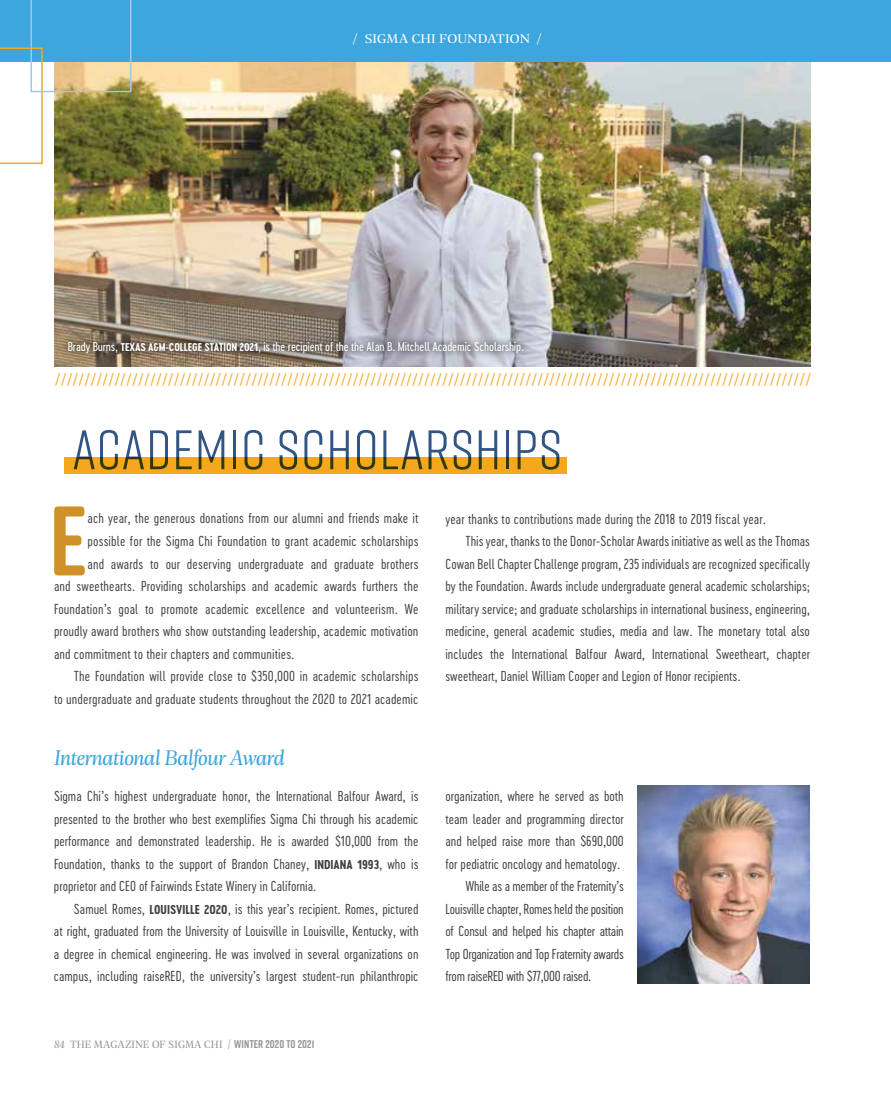
<style>
.page{position:relative;width:891px;height:1107px;background:#fff}
.page>*{position:absolute;margin:0;border:0;box-sizing:border-box;transform-origin:0 0}
.t1{font:700 98.55px "Rift Soft";color:#d09129}
.t2{font:55.5px "Rift";letter-spacing:.02em;color:#335584}
.t3{font:italic 22.5px "Geller Headline";letter-spacing:-.02em;color:#3ea6de}
.t4{font:18px "Minion Pro";color:#f5a81d}
.t5{font:13.5px/22.5px "Cervo Neue Light Neue";color:#414042;text-align:justify}
.t6{font:13.5px "Cervo Neue Light Neue";letter-spacing:-.02em;color:#414042}
.t7{font:13.5px "Geller Headline";letter-spacing:.01em;color:#fff;scale:1.1 1}
.t8{font:12px "Cervo Neue Regular Neue";letter-spacing:-.01em;color:#fff}
.t9{font:11.25px "Geller Headline";letter-spacing:.01em;color:#939598}
.s1{font-family:"Cervo Neue Bold Neue";font-size:10.5px}
.s2{font-family:"Cervo Neue Bold Neue";font-size:12px}
.s3{font-style:italic}
.s4{font-size:12px}
.s5{font-family:"Rift Soft";font-weight:700}
</style>
<div class="page">
<img style="left:54px;top:62px;width:756px;height:305px">
<svg style="left:60px;top:335px;width:471px;height:26px;background:#8d847f"></svg>
<div style="left:64px;top:458px;width:503px;height:16px;background:#f5a81d"></div>
<img style="left:637px;top:786px;width:173px;height:197px">
<div style="left:0;top:0;width:891px;height:62px;background:#3ea6de"></div>
<svg style="left:0;top:0;width:131px;height:164px"></svg>
<p class="t7" style="left:353px;top:30px;width:173px">/ SIGMA CHI FOUNDATION /</p>
<p class="t8" style="left:68px;top:339px;width:458px">Brady Burns, <span class="s1">TEXAS A&amp;M-COLLEGE STATION 2021</span>, is the recipient of the the Alan B. Mitchell Academic Scholarship.</p>
<h3 class="t4" style="left:55px;top:368px;width:758px">///////////////////////////////////////////////////////////////////////////////////////////////////////////////////////////////</h3>
<h2 class="t2" style="left:72px;top:411px;width:491px">ACADEMIC SCHOLARSHIPS</h2>
<h1 class="t1" style="left:49px;top:470px;width:39px">E</h1>
<p class="t5" style="left:88px;top:507px;width:332px">ach year, the generous donations from our alumni and friends make it</p>
<p class="t5" style="left:88px;top:530px;width:332px">possible for the Sigma Chi Foundation to grant academic scholarships</p>
<p class="t5" style="left:88px;top:552px;width:332px">and awards to our deserving undergraduate and graduate brothers</p>
<p class="t5" style="left:54px;top:575px;width:366px">and sweethearts. Providing scholarships and academic awards furthers the</p>
<p class="t5" style="left:54px;top:597px;width:366px">Foundation’s goal to promote academic excellence and volunteerism. We</p>
<p class="t5" style="left:54px;top:620px;width:366px">proudly award brothers who show outstanding leadership, academic motivation</p>
<p class="t5" style="left:54px;top:642px;width:242px">and commitment to their chapters and communities.</p>
<p class="t5" style="left:74px;top:665px;width:346px">The Foundation will provide close to $350,000 in academic scholarships</p>
<p class="t5" style="left:54px;top:687px;width:366px">to undergraduate and graduate students throughout the 2020 to 2021 academic</p>
<h3 class="t3" style="left:54px;top:742px;width:232px">International Balfour Award</h3>
<p class="t5" style="left:54px;top:785px;width:366px">Sigma Chi’s highest undergraduate honor, the International Balfour Award, is presented to the brother who best exemplifies Sigma Chi through his academic performance and demonstrated leadership. He is awarded $10,000 from the Foundation, thanks to the support of Brandon Chaney, <span class="s2">INDIANA 1993</span>, who is proprietor and CEO of Fairwinds Estate Winery in California.</p>
<p class="t5" style="left:54px;top:898px;width:366px;text-indent:20px">Samuel Romes, <span class="s2">LOUISVILLE 2020</span>, is this year’s recipient. Romes, pictured at right, graduated from the University of Louisville in Louisville, Kentucky, with a degree in chemical engineering. He was involved in several organizations on campus, including raiseRED, the university’s largest student-run philanthropic</p>
<p class="t9" style="left:54px;top:1037px;width:262px"><span class="s3">84</span> THE MAGAZINE OF SIGMA CHI <span class="s4">/</span><span class="s5">WINTER 2020 TO 2021</span></p>
<p class="t5" style="left:446px;top:507px;width:322px">year thanks to contributions made during the 2018 to 2019 fiscal year.</p>
<p class="t5" style="left:465px;top:530px;width:346px">This year, thanks to the Donor-Scholar Awards initiative as well as the Thomas</p>
<p class="t5" style="left:446px;top:552px;width:366px">Cowan Bell Chapter Challenge program, 235 individuals are recognized specifically</p>
<p class="t5" style="left:446px;top:575px;width:366px">by the Foundation. Awards include undergraduate general academic scholarships;</p>
<p class="t5" style="left:446px;top:597px;width:366px">military service; and graduate scholarships in international business, engineering,</p>
<p class="t5" style="left:446px;top:620px;width:366px">medicine, general academic studies, media and law. The monetary total also</p>
<p class="t5" style="left:446px;top:642px;width:366px">includes the International Balfour Award, International Sweetheart, chapter</p>
<p class="t5" style="left:446px;top:665px;width:297px">sweetheart, Daniel William Cooper and Legion of Honor recipients.</p>
<p class="t5" style="left:445px;top:785px;width:180px">organization, where he served as both</p>
<p class="t5" style="left:445px;top:808px;width:180px">team leader and programming director</p>
<p class="t5" style="left:445px;top:830px;width:180px">and helped raise more than $690,000</p>
<p class="t5" style="left:445px;top:853px;width:176px">for pediatric oncology and hematology.</p>
<p class="t6" style="left:465px;top:878px;width:160px">While as a member of the Fraternity’s</p>
<p class="t6" style="left:445px;top:900px;width:180px">Louisville chapter, Romes held the position</p>
<p class="t6" style="left:445px;top:923px;width:180px">of Consul and helped his chapter attain</p>
<p class="t6" style="left:445px;top:945px;width:180px">Top Organization and Top Fraternity awards</p>
<p class="t6" style="left:445px;top:968px;width:147px">from raiseRED with $77,000 raised.</p>
</div>
